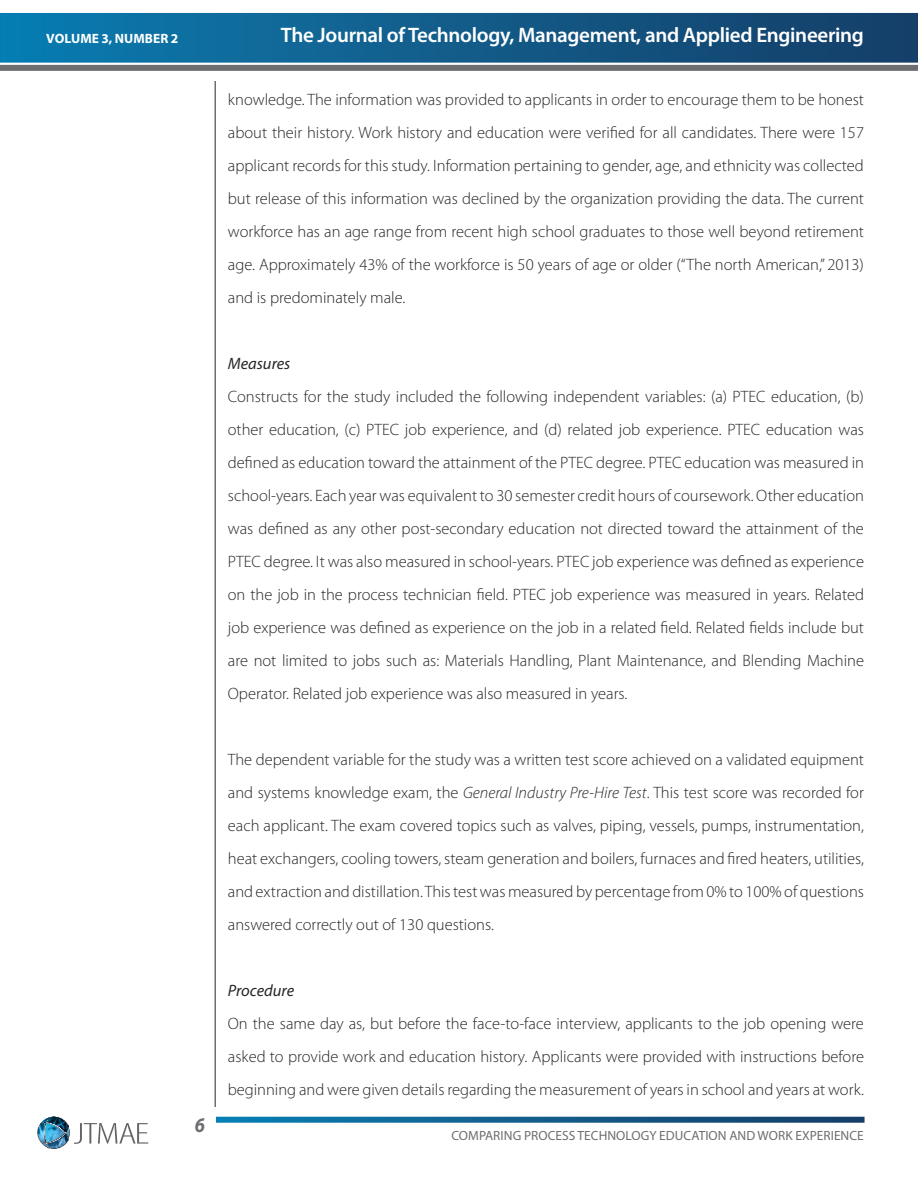
<style>
.page{position:relative;width:918px;height:1188px;background:#fff}
.page>*{position:absolute;margin:0;border:0;box-sizing:border-box;transform-origin:0 0}
.t1{font:600 21px "Myriad Pro";letter-spacing:-.015em;color:#fff}
.t2{font:italic 700 21px "Myriad Pro";color:#6d6e71;scale:.9 1}
.t3{font:300 16.5px/33px "Myriad Pro";color:#262626;text-align:justify}
.t4{font:italic 16.5px "Myriad Pro";color:#262626}
.t5{font:700 13.5px "Myriad Pro";letter-spacing:.005em;color:#fff}
.t6{font:13.35px "Myriad Pro";letter-spacing:.005em;color:#6d6e71}
.s1{font-style:italic}
</style>
<div class="page">
<div style="left:0;top:65px;width:918px;height:6px;background:#6d6e71"></div>
<svg style="left:216px;top:1117px;width:649px;height:6px;background:#1b6591"></svg>
<svg style="left:0;top:13px;width:918px;height:50px;background:#125d8c"></svg>
<hr style="left:214px;top:81px;width:2px;height:1026px;background:#6d6e71">
<svg style="left:38px;top:1117px;width:110px;height:32px"></svg>
<p class="t5" style="left:46px;top:30px;width:134px">VOLUME 3, NUMBER 2</p>
<p class="t2" style="left:195px;top:1112px;width:13px">6</p>
<p class="t1" style="left:281px;top:21px;width:585px">The Journal of Technology, Management, and Applied Engineering</p>
<p class="t3" style="left:228px;top:84px;width:638px">knowledge. The information was provided to applicants in order to encourage them to be honest about their history. Work history and education were verified for all candidates. There were 157 applicant records for this study. Information pertaining to gender, age, and ethnicity was collected but release of this information was declined by the organization providing the data. The current workforce has an age range from recent high school graduates to those well beyond retirement age. Approximately 43% of the workforce is 50 years of age or older (“The north American,” 2013) and is predominately male.</p>
<p class="t4" style="left:228px;top:354px;width:64px">Measures</p>
<p class="t3" style="left:228px;top:381px;width:638px">Constructs for the study included the following independent variables: (a) PTEC education, (b) other education, (c) PTEC job experience, and (d) related job experience. PTEC education was defined as education toward the attainment of the PTEC degree. PTEC education was measured in school-years. Each year was equivalent to 30 semester credit hours of coursework. Other education was defined as any other post-secondary education not directed toward the attainment of the PTEC degree. It was also measured in school-years. PTEC job experience was defined as experience on the job in the process technician field. PTEC job experience was measured in years. Related job experience was defined as experience on the job in a related field. Related fields include but are not limited to jobs such as: Materials Handling, Plant Maintenance, and Blending Machine Operator. Related job experience was also measured in years.</p>
<p class="t3" style="left:228px;top:744px;width:638px">The dependent variable for the study was a written test score achieved on a validated equipment and systems knowledge exam, the <span class="s1">General Industry Pre-Hire Test</span>. This test score was recorded for each applicant. The exam covered topics such as valves, piping, vessels, pumps, instrumentation, heat exchangers, cooling towers, steam generation and boilers, furnaces and fired heaters, utilities, and extraction and distillation. This test was measured by percentage from 0% to 100% of questions answered correctly out of 130 questions.</p>
<p class="t4" style="left:228px;top:981px;width:68px">Procedure</p>
<p class="t3" style="left:228px;top:1008px;width:638px">On the same day as, but before the face-to-face interview, applicants to the job opening were asked to provide work and education history. Applicants were provided with instructions before beginning and were given details regarding the measurement of years in school and years at work.</p>
<p class="t6" style="left:451px;top:1127px;width:414px">COMPARING PROCESS TECHNOLOGY EDUCATION AND WORK EXPERIENCE</p>
</div>
